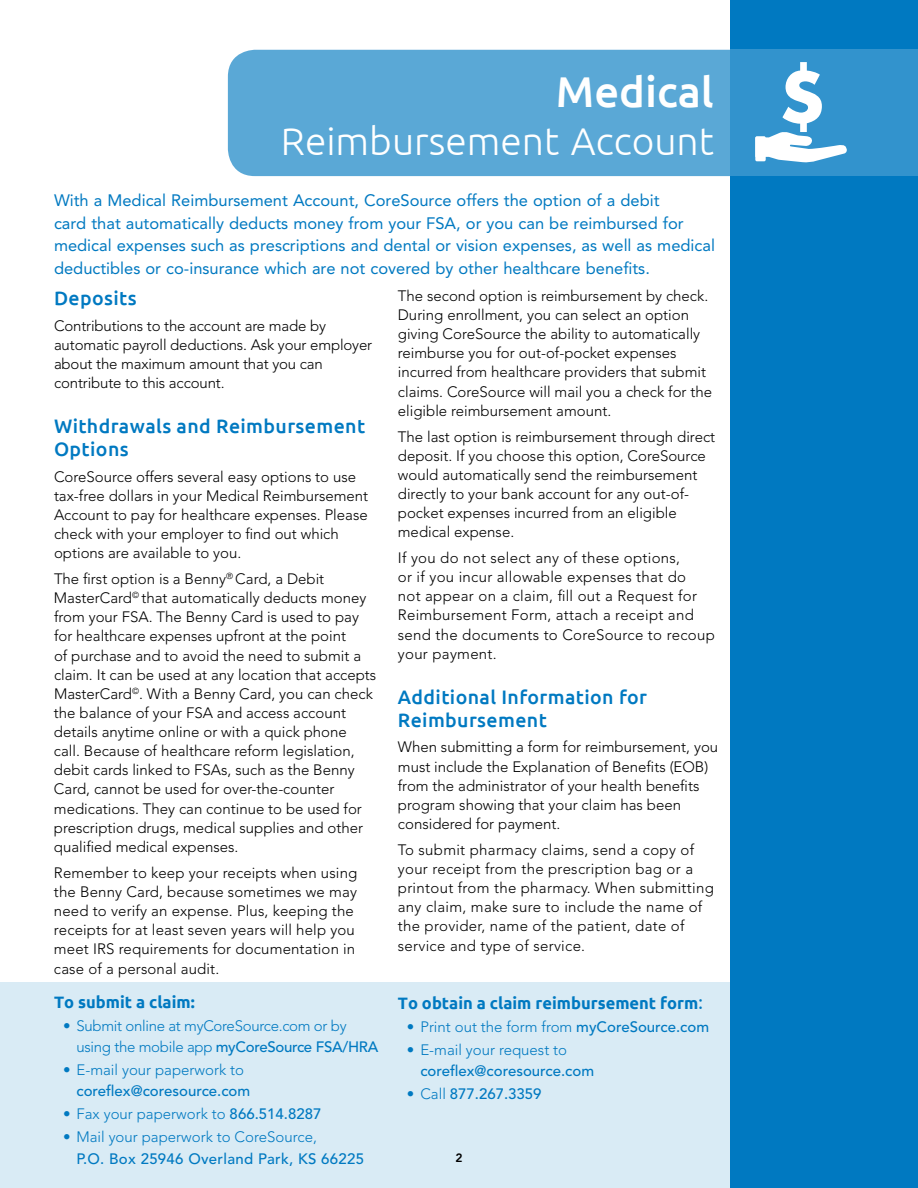
<style>
.page{position:relative;width:918px;height:1188px;background:#fff}
.page>*{position:absolute;margin:0;border:0;box-sizing:border-box;transform-origin:0 0}
.t1{font:500 43.05px "Ubuntu";color:#fff}
.t2{font:300 38.55px "Ubuntu";color:#fff}
.t3{font:500 19.5px/22.5px "Ubuntu";letter-spacing:.02em;color:#0079c1}
.t4{font:16.5px/22.5px "Avenir";color:#0079c1}
.t5{font:700 16.5px "Ubuntu";color:#0079c1}
.t6{font:300 15px/19.2px "Avenir";color:#000}
.t7{font:300 15px/19.2px "Avenir";letter-spacing:.02em;color:#000}
.t8{font:300 15px "Avenir";color:#0079c1}
.t9{font:300 15px/21px "Avenir";letter-spacing:-.02em;color:#0079c1}
.t10{font:500 15px "Avenir";color:#0079c1}
.t11{font:500 15px "Avenir";letter-spacing:.02em;color:#0079c1}
.t12{font:800 12px "Avenir";color:#000}
.s1{font-weight:500}
.s2{font-weight:400;font-size:18px}
.s3{font-weight:300}
</style>
<div class="page">
<div style="left:0;top:983px;width:918px;height:205px;background:#d9ebf5"></div>
<div style="left:731px;top:0;width:187px;height:1187px;background:#0079c1"></div>
<div style="left:228px;top:50px;width:503px;height:126px;background:#5aa8d6"></div>
<div style="left:731px;top:50px;width:187px;height:126px;background:#3293cd"></div>
<svg style="left:755px;top:62px;width:92px;height:101px"></svg>
<h1 class="t1" style="left:556px;top:65px;width:159px">Medical</h1>
<h2 class="t2" style="left:281px;top:118px;width:434px">Reimbursement Account</h2>
<p class="t4" style="left:54px;top:189px;width:663px">With a Medical Reimbursement Account, CoreSource offers the option of a debit<br>card that automatically deducts money from your FSA, or you can be reimbursed for medical expenses such as prescriptions and dental or vision expenses, as well as medical deductibles or co-insurance which are not covered by other healthcare benefits.</p>
<h3 class="t3" style="left:54px;top:286px;width:84px">Deposits</h3>
<p class="t6" style="left:54px;top:316px;width:320px">Contributions to the account are made by automatic payroll deductions. Ask your employer about the maximum amount that you can contribute to this account.</p>
<h3 class="t3" style="left:54px;top:414px;width:313px">Withdrawals and Reimbursement<br>Options</h3>
<p class="t6" style="left:54px;top:467px;width:316px">CoreSource offers several easy options to use tax-free dollars in your Medical Reimbursement Account to pay for healthcare expenses. Please check with your employer to find out which options are available to you.</p>
<p class="t6" style="left:54px;top:569px;width:324px">The first option is a Benny<sup>®</sup> Card, a Debit MasterCard<sup>©</sup> that automatically deducts money from your FSA. The Benny Card is used to pay for healthcare expenses upfront at the point<br>of purchase and to avoid the need to submit a claim. It can be used at any location that accepts MasterCard<sup>©</sup>. With a Benny Card, you can check the balance of your FSA and access account details anytime online or with a quick phone call. Because of healthcare reform legislation, debit cards linked to FSAs, such as the Benny Card, cannot be used for over-the-counter medications. They can continue to be used for prescription drugs, medical supplies and other qualified medical expenses.</p>
<p class="t6" style="left:54px;top:863px;width:305px">Remember to keep your receipts when using the Benny Card, because sometimes we may need to verify an expense. Plus, keeping the receipts for at least seven years will help you meet IRS requirements for documentation in case of a personal audit.</p>
<p class="t6" style="left:398px;top:286px;width:316px">The second option is reimbursement by check.<br>During enrollment, you can select an option giving CoreSource the ability to automatically reimburse you for out-of-pocket expenses incurred from healthcare providers that submit claims. CoreSource will mail you a check for the eligible reimbursement amount.</p>
<p class="t6" style="left:398px;top:427px;width:319px">The last option is reimbursement through direct deposit. If you choose this option, CoreSource would automatically send the reimbursement directly to your bank account for any out-of&shy;pocket expenses incurred from an eligible medical expense.</p>
<p class="t7" style="left:398px;top:548px;width:319px">If you do not select any of these options,<br>or if you incur allowable expenses that do<br>not appear on a claim, fill out a Request for Reimbursement Form, attach a receipt and send the documents to CoreSource to recoup your payment.</p>
<h3 class="t3" style="left:398px;top:685px;width:251px">Additional Information for<br>Reimbursement</h3>
<p class="t6" style="left:398px;top:738px;width:322px">When submitting a form for reimbursement, you must include the Explanation of Benefits (EOB) from the administrator of your health benefits program showing that your claim has been considered for payment.</p>
<p class="t7" style="left:398px;top:840px;width:318px">To submit pharmacy claims, send a copy of your receipt from the prescription bag or a printout from the pharmacy. When submitting any claim, make sure to include the name of the provider, name of the patient, date of service and type of service.</p>
<p class="t5" style="left:54px;top:992px;width:142px">To submit a claim:</p>
<p class="t9" style="left:76px;top:1015px;width:303px;text-indent:-14px">• Submit online at myCoreSource.com or by using the mobile app <span class="s1">myCoreSource FSA/HRA</span></p>
<p class="t8" style="left:63px;top:1061px;width:183px">• E-mail your paperwork to</p>
<p class="t10" style="left:76px;top:1082px;width:175px">coreflex@coresource.com</p>
<p class="t8" style="left:63px;top:1105px;width:260px">• Fax your paperwork to <span class="s1">866.514.8287</span></p>
<p class="t8" style="left:63px;top:1128px;width:255px">• Mail your paperwork to CoreSource,</p>
<p class="t11" style="left:76px;top:1150px;width:289px">P.O. Box 25946 Overland Park, KS 66225</p>
<p class="t5" style="left:398px;top:993px;width:306px">To obtain a claim reimbursement form<span class="s2">:</span></p>
<p class="t8" style="left:407px;top:1018px;width:304px">• Print out the form from <span class="s1">myCoreSource.com</span></p>
<p class="t8" style="left:407px;top:1041px;width:162px">• E-mail your request to</p>
<p class="t10" style="left:420px;top:1062px;width:175px">coreflex@coresource.com</p>
<p class="t10" style="left:407px;top:1086px;width:136px"><span class="s3">• Call</span> 877.267.3359</p>
<p class="t12" style="left:455px;top:1151px;width:9px">2</p>
</div>
